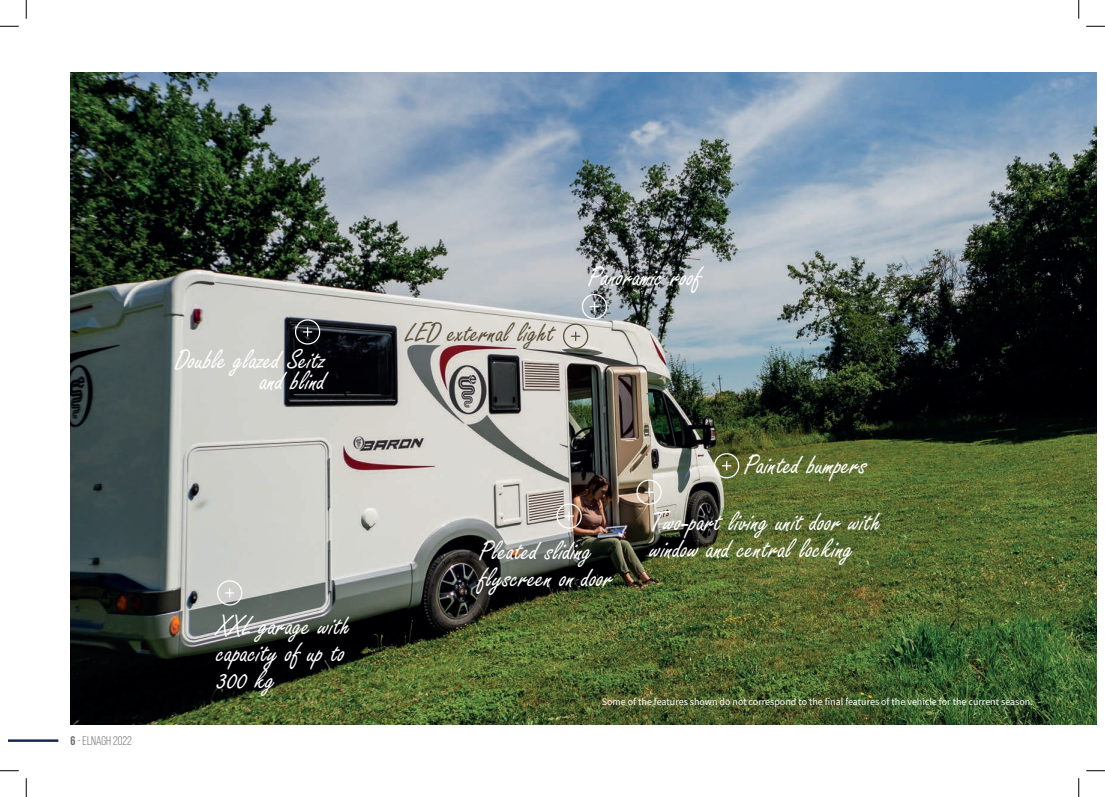
<style>
.page{position:relative;width:1105px;height:797px;background:#fff}
.page>*{position:absolute;margin:0;border:0;box-sizing:border-box;transform-origin:0 0}
.t1{font:30px/26.8px "Freestyle Script";color:#fff}
.t2{font:30px "Freestyle Script";color:#5a4f38}
.t3{font:12.5px "Bebas Neue";color:#6c6d70}
.t4{font:10px "Source Sans Pro";color:#fff}
.s1{font-weight:700}
</style>
<div class="page">
<hr style="left:9px;top:739px;width:49px;height:3px;background:#192753">
<img style="left:71px;top:72px;width:1025px;height:652px">
<svg style="left:562px;top:293px;width:46px;height:57px;background:#bbbdbc"></svg>
<svg style="left:216px;top:579px;width:28px;height:28px"></svg>
<svg style="left:635px;top:478px;width:28px;height:28px"></svg>
<svg style="left:555px;top:502px;width:28px;height:28px"></svg>
<svg style="left:713px;top:452px;width:27px;height:27px"></svg>
<svg style="left:294px;top:318px;width:27px;height:28px"></svg>
<svg style="left:0;top:25px;width:19px;height:2px"></svg>
<svg style="left:1086px;top:25px;width:19px;height:2px"></svg>
<svg style="left:0;top:770px;width:19px;height:1px"></svg>
<svg style="left:1086px;top:770px;width:19px;height:1px"></svg>
<svg style="left:25px;top:0;width:2px;height:19px"></svg>
<svg style="left:25px;top:778px;width:2px;height:19px"></svg>
<svg style="left:1078px;top:0;width:1px;height:19px"></svg>
<svg style="left:1078px;top:778px;width:1px;height:19px"></svg>
<p class="t1" style="left:175px;top:350px;width:152px;line-height:21.2px;text-align:right">Double glazed Seitz and blind</p>
<p class="t3" style="left:71px;top:733px;width:63px"><span class="s1">6</span> - Elnagh 2022</p>
<p class="t1" style="left:217px;top:614px;width:135px">XXL garage with capacity of up to<br>300 kg</p>
<p class="t2" style="left:406px;top:316px;width:150px">LED external light</p>
<p class="t1" style="left:588px;top:264px;width:115px">Panoramic roof</p>
<p class="t1" style="left:744px;top:452px;width:125px">Painted bumpers</p>
<p class="t1" style="left:479px;top:539px;width:135px">Pleated sliding flyscreen on door</p>
<p class="t1" style="left:650px;top:510px;width:232px">Two-part living unit door with window and central locking</p>
<p class="t4" style="left:602px;top:695px;width:432px">Some of the features shown do not correspond to the final features of the vehicle for the current season.</p>
</div>
